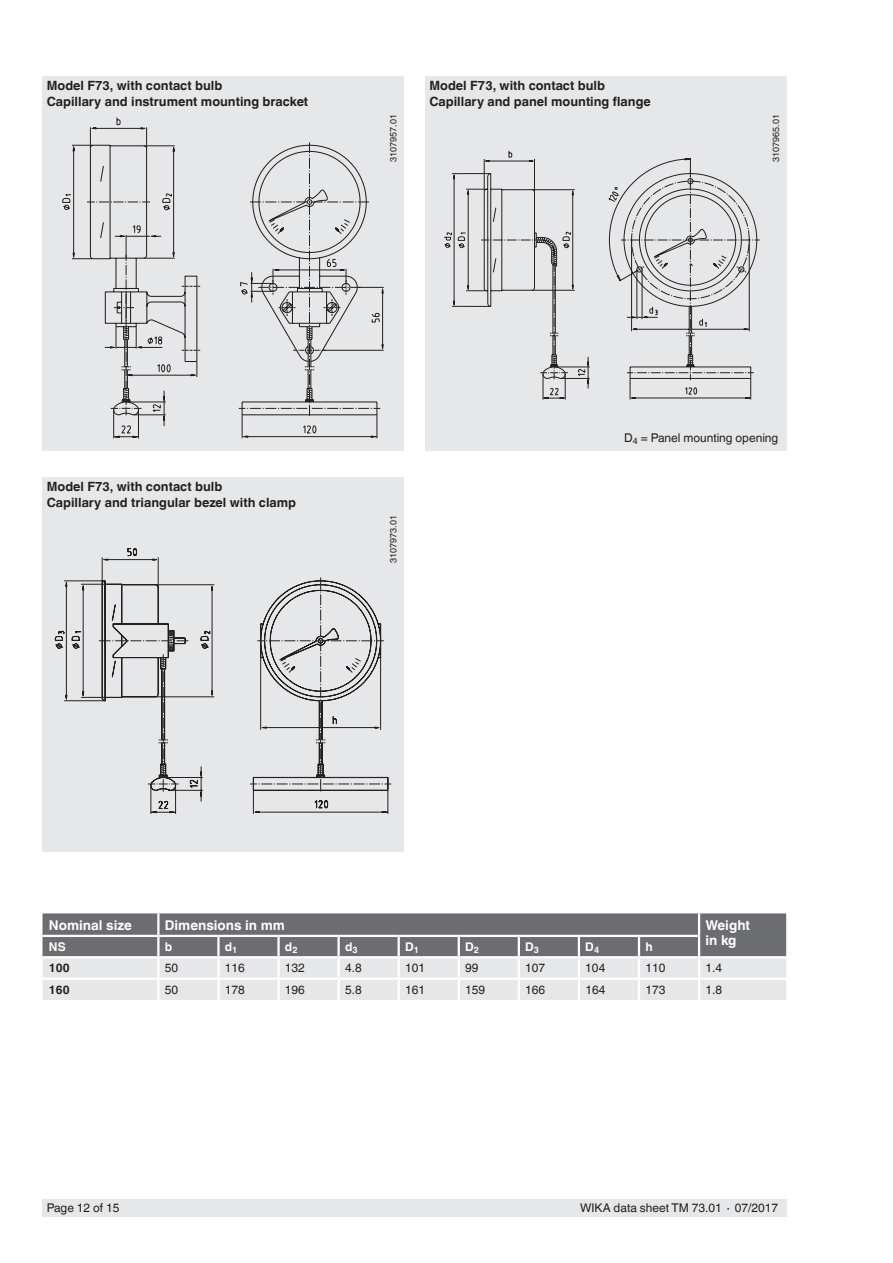
<style>
.page{position:relative;width:893px;height:1263px;background:#fff}
.page>*{position:absolute;margin:0;border:0;box-sizing:border-box;transform-origin:0 0}
.t1{font:700 13.5px/15px "Helvetica World";color:#fff}
.t2{font:700 12.75px/16.5px "Helvetica World";color:#231f20}
.t3{font:12px "Helvetica World";color:#231f20}
.t4{font:700 12px "Helvetica World";color:#fff}
.t5{font:700 12px "Helvetica World";color:#231f20}
.t6{font:9px "Helvetica World";color:#231f20}
</style>
<div class="page">
<div style="left:43px;top:1199px;width:744px;height:17px;background:#e6e7e9"></div>
<div style="left:43px;top:77px;width:361px;height:374px;background:#e6e7e9"></div>
<div style="left:425px;top:77px;width:362px;height:374px;background:#e6e7e9"></div>
<div style="left:43px;top:477px;width:361px;height:374px;background:#e6e7e9"></div>
<svg style="left:43px;top:913px;width:743px;height:87px;background:#a9aaad"></svg>
<hr style="left:43px;top:977px;width:115px;height:3px;background:#fff">
<hr style="left:158px;top:977px;width:60px;height:3px;background:#fff">
<hr style="left:157px;top:980px;width:3px;height:20px;background:#fff">
<hr style="left:218px;top:977px;width:61px;height:3px;background:#fff">
<hr style="left:217px;top:980px;width:3px;height:20px;background:#fff">
<hr style="left:279px;top:977px;width:60px;height:3px;background:#fff">
<hr style="left:277px;top:980px;width:3px;height:20px;background:#fff">
<hr style="left:339px;top:977px;width:60px;height:3px;background:#fff">
<hr style="left:337px;top:980px;width:3px;height:20px;background:#fff">
<hr style="left:399px;top:977px;width:60px;height:3px;background:#fff">
<hr style="left:398px;top:980px;width:2px;height:20px;background:#fff">
<hr style="left:459px;top:977px;width:60px;height:3px;background:#fff">
<hr style="left:458px;top:980px;width:2px;height:20px;background:#fff">
<hr style="left:519px;top:977px;width:60px;height:3px;background:#fff">
<hr style="left:518px;top:980px;width:2px;height:20px;background:#fff">
<hr style="left:579px;top:977px;width:60px;height:3px;background:#fff">
<hr style="left:578px;top:980px;width:2px;height:20px;background:#fff">
<hr style="left:639px;top:977px;width:60px;height:3px;background:#fff">
<hr style="left:638px;top:980px;width:2px;height:20px;background:#fff">
<hr style="left:699px;top:977px;width:87px;height:3px;background:#fff">
<hr style="left:698px;top:980px;width:2px;height:20px;background:#fff">
<hr style="left:43px;top:956px;width:115px;height:2px;background:#fff">
<hr style="left:158px;top:956px;width:60px;height:2px;background:#fff">
<hr style="left:218px;top:956px;width:61px;height:2px;background:#fff">
<hr style="left:279px;top:956px;width:60px;height:2px;background:#fff">
<hr style="left:339px;top:956px;width:60px;height:2px;background:#fff">
<hr style="left:399px;top:956px;width:60px;height:2px;background:#fff">
<hr style="left:459px;top:956px;width:60px;height:2px;background:#fff">
<hr style="left:519px;top:956px;width:60px;height:2px;background:#fff">
<hr style="left:579px;top:956px;width:60px;height:2px;background:#fff">
<hr style="left:639px;top:956px;width:60px;height:2px;background:#fff">
<hr style="left:699px;top:956px;width:87px;height:2px;background:#fff">
<hr style="left:157px;top:913px;width:3px;height:22px;background:#fff">
<hr style="left:698px;top:913px;width:2px;height:22px;background:#fff">
<hr style="left:158px;top:935px;width:60px;height:2px;background:#fff">
<hr style="left:218px;top:935px;width:61px;height:2px;background:#fff">
<hr style="left:279px;top:935px;width:60px;height:2px;background:#fff">
<hr style="left:339px;top:935px;width:60px;height:2px;background:#fff">
<hr style="left:399px;top:935px;width:60px;height:2px;background:#fff">
<hr style="left:459px;top:935px;width:60px;height:2px;background:#fff">
<hr style="left:519px;top:935px;width:60px;height:2px;background:#fff">
<hr style="left:579px;top:935px;width:60px;height:2px;background:#fff">
<hr style="left:639px;top:935px;width:61px;height:2px;background:#fff">
<svg style="left:62px;top:117px;width:322px;height:322px"></svg>
<svg style="left:444px;top:150px;width:314px;height:250px"></svg>
<svg style="left:55px;top:548px;width:337px;height:266px"></svg>
<p class="t2" style="left:47px;top:77px;width:263px">Model F73, with contact bulb<br>Capillary and instrument mounting bracket</p>
<p class="t6" style="left:388px;top:162px;width:49px;rotate:-90deg">3107957.01</p>
<p class="t2" style="left:429px;top:77px;width:223px">Model F73, with contact bulb<br>Capillary and panel mounting flange</p>
<p class="t6" style="left:771px;top:162px;width:49px;rotate:-90deg">3107965.01</p>
<p class="t2" style="left:47px;top:478px;width:251px">Model F73, with contact bulb<br>Capillary and triangular bezel with clamp</p>
<p class="t6" style="left:388px;top:563px;width:49px;rotate:-90deg">3107973.01</p>
<p class="t3" style="left:624px;top:431px;width:156px">D<sub>4</sub> = Panel mounting opening</p>
<p class="t1" style="left:49px;top:917px;width:84px">Nominal size</p>
<p class="t1" style="left:165px;top:917px;width:122px">Dimensions in mm</p>
<p class="t1" style="left:705px;top:917px;width:46px">Weight in kg</p>
<p class="t4" style="left:49px;top:940px;width:18px">NS</p>
<p class="t4" style="left:165px;top:940px;width:9px">b</p>
<p class="t4" style="left:225px;top:940px;width:14px">d<sub>1</sub></p>
<p class="t4" style="left:285px;top:940px;width:14px">d<sub>2</sub></p>
<p class="t4" style="left:345px;top:940px;width:14px">d<sub>3</sub></p>
<p class="t4" style="left:405px;top:940px;width:15px">D<sub>1</sub></p>
<p class="t4" style="left:465px;top:940px;width:15px">D<sub>2</sub></p>
<p class="t4" style="left:525px;top:940px;width:15px">D<sub>3</sub></p>
<p class="t4" style="left:585px;top:940px;width:15px">D<sub>4</sub></p>
<p class="t4" style="left:645px;top:940px;width:9px">h</p>
<p class="t5" style="left:49px;top:961px;width:22px">100</p>
<p class="t3" style="left:165px;top:961px;width:15px">50</p>
<p class="t3" style="left:225px;top:961px;width:22px">116</p>
<p class="t3" style="left:285px;top:961px;width:22px">132</p>
<p class="t3" style="left:345px;top:961px;width:18px">4.8</p>
<p class="t3" style="left:405px;top:961px;width:22px">101</p>
<p class="t3" style="left:465px;top:961px;width:15px">99</p>
<p class="t3" style="left:525px;top:961px;width:22px">107</p>
<p class="t3" style="left:585px;top:961px;width:22px">104</p>
<p class="t3" style="left:645px;top:961px;width:22px">110</p>
<p class="t3" style="left:705px;top:961px;width:18px">1.4</p>
<p class="t5" style="left:49px;top:982px;width:22px">160</p>
<p class="t3" style="left:165px;top:982px;width:15px">50</p>
<p class="t3" style="left:225px;top:982px;width:22px">178</p>
<p class="t3" style="left:285px;top:982px;width:22px">196</p>
<p class="t3" style="left:345px;top:982px;width:18px">5.8</p>
<p class="t3" style="left:405px;top:982px;width:22px">161</p>
<p class="t3" style="left:465px;top:982px;width:22px">159</p>
<p class="t3" style="left:525px;top:982px;width:22px">166</p>
<p class="t3" style="left:585px;top:982px;width:22px">164</p>
<p class="t3" style="left:645px;top:982px;width:22px">173</p>
<p class="t3" style="left:705px;top:982px;width:18px">1.8</p>
<p class="t3" style="left:47px;top:1201px;width:74px">Page 12 of 15</p>
<p class="t3" style="left:580px;top:1201px;width:200px">WIKA data sheet TM 73.01 ∙ 07/2017</p>
</div>
